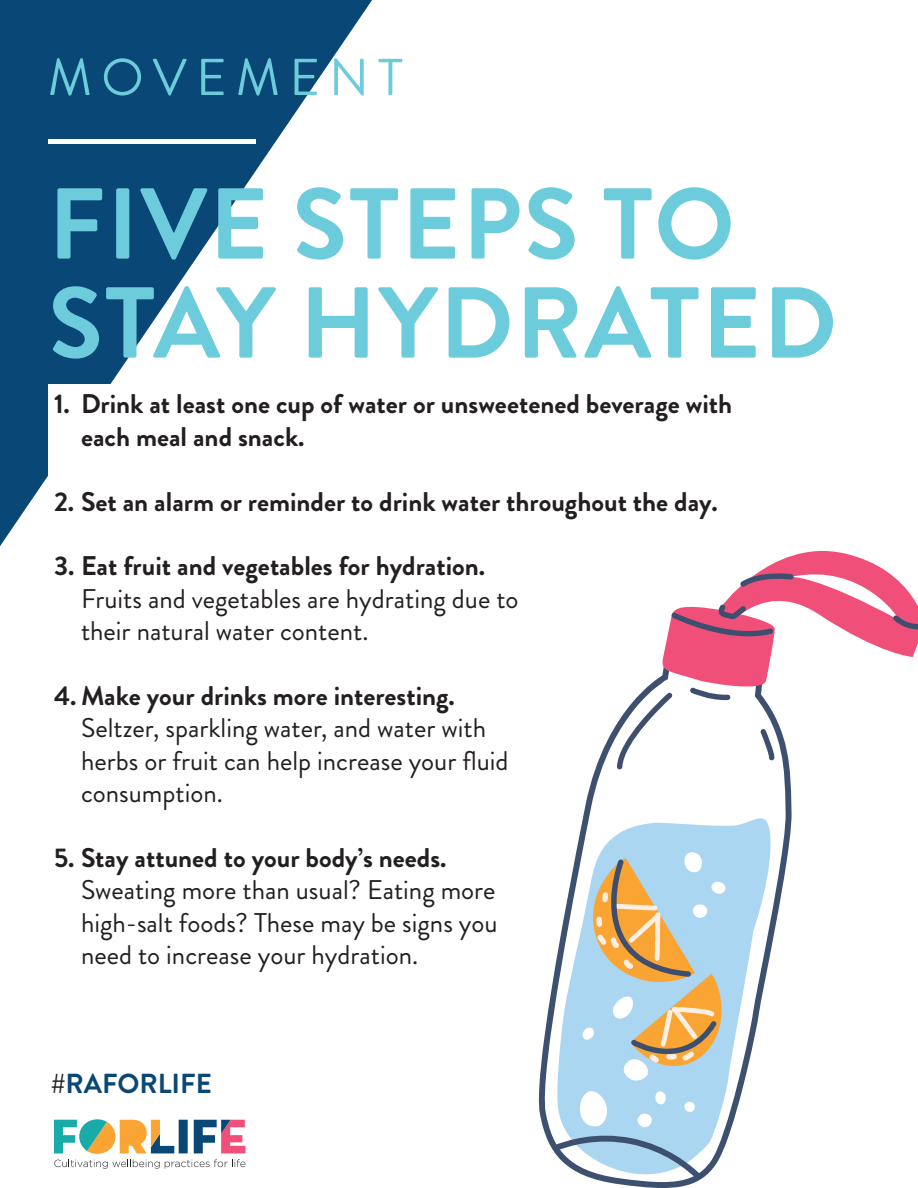
<style>
.page{position:relative;width:918px;height:1188px;background:#fff}
.page>*{position:absolute;margin:0;border:0;box-sizing:border-box;transform-origin:0 0}
.t1{font:700 100.5px/99px "Brandon Grotesque";letter-spacing:.02em;color:#6cccdc}
.t2{font:700 27.45px "Brandon Grotesque";color:#094776}
.t3{font:27px/32.4px "Brandon Grotesque";color:#231f20}
.t4{font:700 27px/32.4px "Brandon Grotesque";color:#231f20}
.s1{font-weight:700}
.s2{color:#231f20}
</style>
<div class="page">
<svg style="left:0;top:0;width:372px;height:546px;fill:#094776"></svg>
<div style="left:48px;top:384px;width:730px;height:246px;background:#fff"></div>
<svg style="left:50px;top:58px;width:352px;height:38px"></svg>
<hr style="left:48px;top:140px;width:207px;height:4px;background:#fff">
<svg style="left:538px;top:723px;width:254px;height:465px"></svg>
<svg style="left:553px;top:1090px;width:149px;height:90px"></svg>
<div style="left:684px;top:1102px;width:11px;height:10px;background:#fff;border-radius:5px"></div>
<svg style="left:582px;top:852px;width:144px;height:230px;background:#c3c6b9"></svg>
<svg style="left:617px;top:551px;width:301px;height:218px"></svg>
<svg style="left:54px;top:1119px;width:192px;height:50px"></svg>
<p class="t1" style="left:48px;top:176px;width:790px">FIVE STEPS TO<br>STAY HYDRATED</p>
<p class="t4" style="left:81px;top:388px;width:653px;text-indent:-27px">1. Drink at least one cup of water or unsweetened beverage with each meal and snack.</p>
<p class="t4" style="left:54px;top:485px;width:665px">2. Set an alarm or reminder to drink water throughout the day.</p>
<p class="t3" style="left:81px;top:550px;width:439px;text-indent:-27px"><span class="s1">3. Eat fruit and vegetables for hydration.<br></span>Fruits and vegetables are hydrating due to their natural water content.</p>
<p class="t3" style="left:81px;top:680px;width:429px;text-indent:-27px"><span class="s1">4. Make your drinks more interesting.<br></span>Seltzer, sparkling water, and water with herbs or fruit can help increase your fluid consumption.</p>
<p class="t3" style="left:81px;top:842px;width:418px;text-indent:-27px"><span class="s1">5. Stay attuned to your body’s needs.<br></span>Sweating more than usual? Eating more high-salt foods? These may be signs you need to increase your hydration.</p>
<p class="t2" style="left:51px;top:1064px;width:163px"><span class="s2">#</span>RAFORLIFE</p>
</div>
